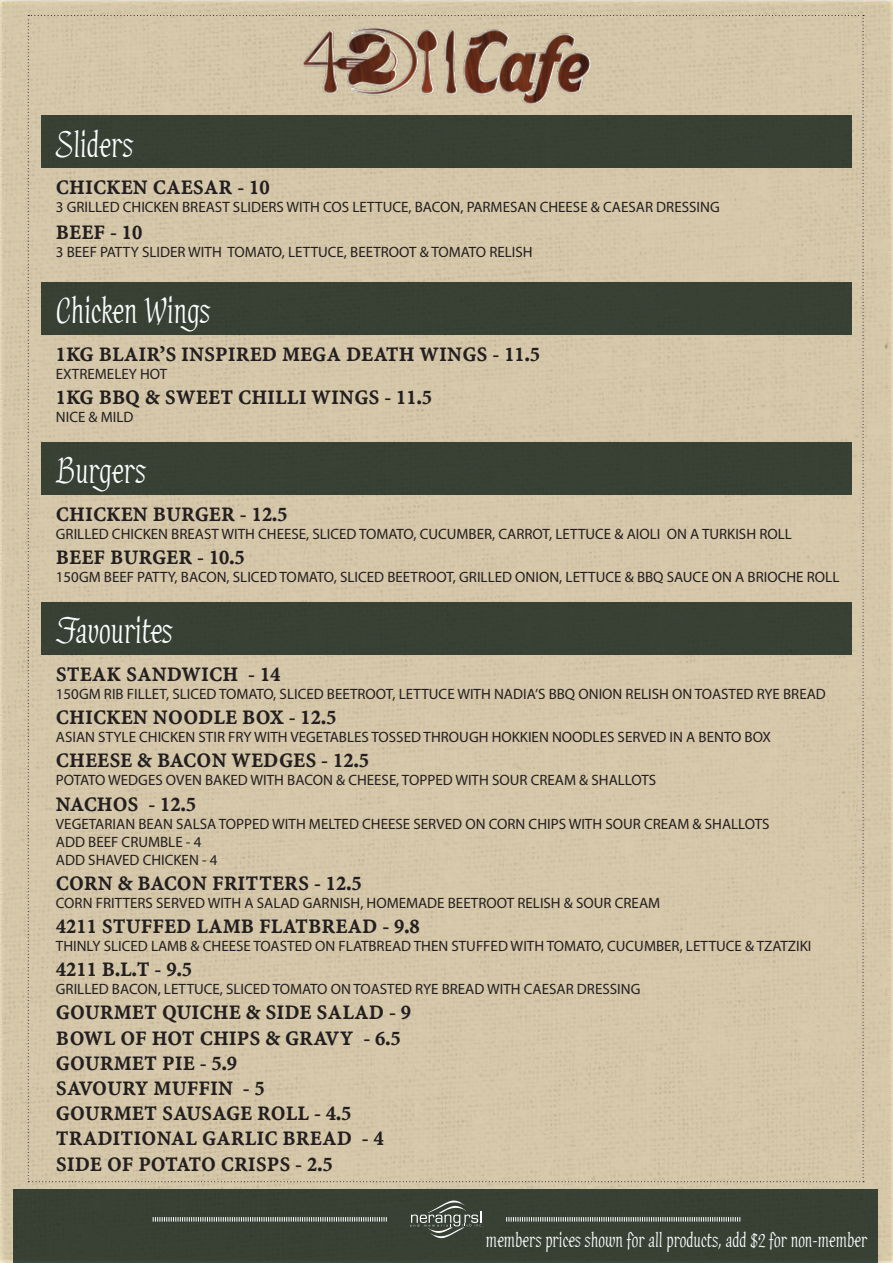
<style>
.page{position:relative;width:893px;height:1263px;background:#fff}
.page>*{position:absolute;margin:0;border:0;box-sizing:border-box;transform-origin:0 0}
.t1{font:39px "Hadfield Plain";color:#fdfefe}
.t2{font:22.05px "Hadfield Plain";color:#fdfefe}
.t3{font:21px/25.2px "Minion Bd Web";color:#231f20}
.t4{font:15px/18px "Myriad Pro";color:#231f20}
</style>
<div class="page">
<img style="left:0;top:1px;width:893px;height:1261px">
<div style="left:28px;top:15px;width:836px;height:1167px;background:#d5c7a8"></div>
<div style="left:14px;top:1190px;width:864px;height:72px;background:#384134"></div>
<svg style="left:153px;top:1217px;width:234px;height:4px"></svg>
<svg style="left:506px;top:1217px;width:234px;height:4px"></svg>
<svg style="left:410px;top:1200px;width:73px;height:39px"></svg>
<img style="left:303px;top:28px;width:287px;height:76px">
<div style="left:42px;top:116px;width:809px;height:52px;background:#384134"></div>
<div style="left:42px;top:282px;width:809px;height:52px;background:#384134"></div>
<div style="left:42px;top:442px;width:809px;height:53px;background:#384134"></div>
<div style="left:42px;top:602px;width:809px;height:53px;background:#384134"></div>
<h1 class="t1" style="left:56px;top:124px;width:79px">Sliders</h1>
<h3 class="t3" style="left:56px;top:175px;width:215px">CHICKEN CAESAR - 10</h3>
<p class="t4" style="left:56px;top:198px;width:665px">3 GRILLED CHICKEN BREAST SLIDERS WITH COS LETTUCE, BACON, PARMESAN CHEESE &amp; CAESAR DRESSING</p>
<h3 class="t3" style="left:56px;top:220px;width:88px">BEEF - 10</h3>
<p class="t4" style="left:56px;top:243px;width:478px">3 BEEF PATTY SLIDER WITH TOMATO, LETTUCE, BEETROOT &amp; TOMATO RELISH</p>
<h1 class="t1" style="left:56px;top:291px;width:156px">Chicken Wings</h1>
<h3 class="t3" style="left:56px;top:342px;width:486px">1KG BLAIR’S INSPIRED MEGA DEATH WINGS - 11.5</h3>
<p class="t4" style="left:56px;top:364px;width:113px">EXTREMELEY HOT</p>
<h3 class="t3" style="left:56px;top:385px;width:378px">1KG BBQ &amp; SWEET CHILLI WINGS - 11.5</h3>
<p class="t4" style="left:56px;top:408px;width:79px">NICE &amp; MILD</p>
<h1 class="t1" style="left:56px;top:451px;width:91px">Burgers</h1>
<h3 class="t3" style="left:56px;top:502px;width:233px">CHICKEN BURGER - 12.5</h3>
<p class="t4" style="left:56px;top:525px;width:737px">GRILLED CHICKEN BREAST WITH CHEESE, SLICED TOMATO, CUCUMBER, CARROT, LETTUCE &amp; AIOLI ON A TURKISH ROLL</p>
<h3 class="t3" style="left:56px;top:545px;width:190px">BEEF BURGER - 10.5</h3>
<p class="t4" style="left:56px;top:568px;width:785px">150GM BEEF PATTY, BACON, SLICED TOMATO, SLICED BEETROOT, GRILLED ONION, LETTUCE &amp; BBQ SAUCE ON A BRIOCHE ROLL</p>
<h1 class="t1" style="left:56px;top:611px;width:118px">Favourites</h1>
<h3 class="t3" style="left:56px;top:662px;width:226px">STEAK SANDWICH - 14</h3>
<p class="t4" style="left:56px;top:685px;width:771px">150GM RIB FILLET, SLICED TOMATO, SLICED BEETROOT, LETTUCE WITH NADIA’S BBQ ONION RELISH ON TOASTED RYE BREAD</p>
<h3 class="t3" style="left:56px;top:705px;width:282px">CHICKEN NOODLE BOX - 12.5</h3>
<p class="t4" style="left:56px;top:728px;width:717px">ASIAN STYLE CHICKEN STIR FRY WITH VEGETABLES TOSSED THROUGH HOKKIEN NOODLES SERVED IN A BENTO BOX</p>
<h3 class="t3" style="left:56px;top:748px;width:315px">CHEESE &amp; BACON WEDGES - 12.5</h3>
<p class="t4" style="left:56px;top:771px;width:602px">POTATO WEDGES OVEN BAKED WITH BACON &amp; CHEESE, TOPPED WITH SOUR CREAM &amp; SHALLOTS</p>
<h3 class="t3" style="left:56px;top:791px;width:142px">NACHOS - 12.5</h3>
<p class="t4" style="left:56px;top:814px;width:715px">VEGETARIAN BEAN SALSA TOPPED WITH MELTED CHEESE SERVED ON CORN CHIPS WITH SOUR CREAM &amp; SHALLOTS<br>ADD BEEF CRUMBLE - 4<br>ADD SHAVED CHICKEN - 4</p>
<h3 class="t3" style="left:56px;top:870px;width:307px">CORN &amp; BACON FRITTERS - 12.5</h3>
<p class="t4" style="left:56px;top:893px;width:606px">CORN FRITTERS SERVED WITH A SALAD GARNISH, HOMEMADE BEETROOT RELISH &amp; SOUR CREAM</p>
<h3 class="t3" style="left:56px;top:914px;width:365px">4211 STUFFED LAMB FLATBREAD - 9.8</h3>
<p class="t4" style="left:56px;top:937px;width:757px">THINLY SLICED LAMB &amp; CHEESE TOASTED ON FLATBREAD THEN STUFFED WITH TOMATO, CUCUMBER, LETTUCE &amp; TZATZIKI</p>
<h3 class="t3" style="left:56px;top:957px;width:138px">4211 B.L.T - 9.5</h3>
<p class="t4" style="left:56px;top:980px;width:586px">GRILLED BACON, LETTUCE, SLICED TOMATO ON TOASTED RYE BREAD WITH CAESAR DRESSING</p>
<h3 class="t3" style="left:56px;top:1000px;width:357px">GOURMET QUICHE &amp; SIDE SALAD - 9<br>BOWL OF HOT CHIPS &amp; GRAVY - 6.5<br>GOURMET PIE - 5.9<br>SAVOURY MUFFIN - 5<br>GOURMET SAUSAGE ROLL - 4.5<br>TRADITIONAL GARLIC BREAD - 4<br>SIDE OF POTATO CRISPS - 2.5</h3>
<h2 class="t2" style="left:486px;top:1228px;width:383px">members prices shown for all products, add $2 for non-member</h2>
</div>
